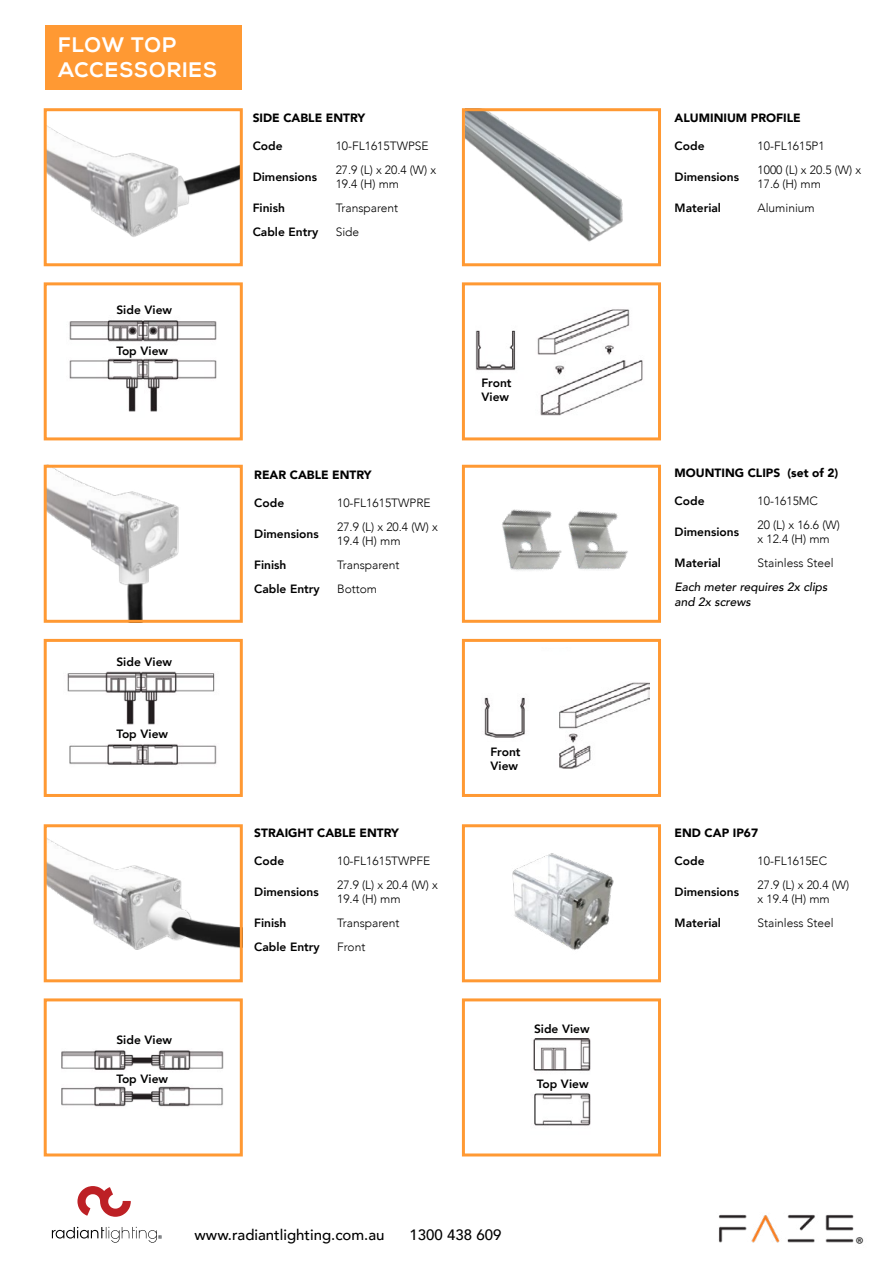
<style>
.page{position:relative;width:893px;height:1263px;background:#fff}
.page>*{position:absolute;margin:0;border:0;box-sizing:border-box;transform-origin:0 0}
.t1{font:700 21px/25.2px "Nexa";letter-spacing:.05em;color:#fff}
.t2{font:500 15px "Avenir";color:#000}
.t3{font:300 12px/14.4px "Avenir";color:#000}
.t4{font:800 12px/14.4px "Avenir";color:#000}
.t5{font:900 12px "Avenir";color:#000}
.t6{font:italic 500 12px/14.4px "Avenir";color:#000}
</style>
<div class="page">
<img style="left:502px;top:509px;width:126px;height:62px">
<img style="left:465px;top:112px;width:196px;height:155px">
<img style="left:48px;top:469px;width:131px;height:150px">
<img style="left:45px;top:126px;width:196px;height:141px">
<img style="left:48px;top:839px;width:191px;height:111px">
<div style="left:45px;top:26px;width:196px;height:64px;background:#f93"></div>
<div style="left:44px;top:108px;width:199px;height:158px;border:3px solid #f93"></div>
<div style="left:462px;top:108px;width:199px;height:158px;border:3px solid #f93"></div>
<div style="left:44px;top:465px;width:199px;height:158px;border:3px solid #f93"></div>
<div style="left:462px;top:465px;width:199px;height:158px;border:3px solid #f93"></div>
<div style="left:44px;top:824px;width:199px;height:158px;border:3px solid #f93"></div>
<div style="left:462px;top:824px;width:199px;height:158px;border:3px solid #f93"></div>
<div style="left:44px;top:282px;width:199px;height:158px;border:3px solid #f93"></div>
<div style="left:462px;top:282px;width:199px;height:158px;border:3px solid #f93"></div>
<div style="left:44px;top:639px;width:199px;height:158px;border:3px solid #f93"></div>
<div style="left:462px;top:639px;width:199px;height:158px;border:3px solid #f93"></div>
<div style="left:44px;top:998px;width:199px;height:158px;border:3px solid #f93"></div>
<div style="left:462px;top:998px;width:199px;height:158px;border:3px solid #f93"></div>
<svg style="left:77px;top:1186px;width:54px;height:31px"></svg>
<svg style="left:52px;top:1227px;width:109px;height:16px"></svg>
<img style="left:718px;top:1214px;width:146px;height:30px">
<img style="left:67px;top:671px;width:150px;height:94px">
<img style="left:61px;top:1050px;width:163px;height:57px">
<img style="left:476px;top:309px;width:167px;height:107px">
<img style="left:484px;top:682px;width:165px;height:87px">
<img style="left:533px;top:1039px;width:58px;height:87px">
<img style="left:69px;top:320px;width:148px;height:92px">
<img style="left:465px;top:824px;width:193px;height:158px">
<h1 class="t1" style="left:58px;top:33px;width:160px">FLOW TOP<br>ACCESSORIES</h1>
<p class="t4" style="left:116px;top:303px;width:57px">Side View</p>
<p class="t4" style="left:116px;top:344px;width:53px">Top View</p>
<p class="t5" style="left:253px;top:108px;width:114px">SIDE CABLE ENTRY</p>
<p class="t4" style="left:253px;top:139px;width:31px">Code</p>
<p class="t3" style="left:336px;top:139px;width:94px">10-FL1615TWPSE</p>
<p class="t4" style="left:253px;top:170px;width:66px">Dimensions</p>
<p class="t3" style="left:336px;top:163px;width:102px">27.9 (L) x 20.4 (W) x<br>19.4 (H) mm</p>
<p class="t4" style="left:253px;top:201px;width:34px">Finish</p>
<p class="t3" style="left:336px;top:201px;width:64px">Transparent</p>
<p class="t4" style="left:253px;top:225px;width:67px">Cable Entry</p>
<p class="t3" style="left:336px;top:225px;width:25px">Side</p>
<p class="t4" style="left:116px;top:655px;width:57px">Side View</p>
<p class="t4" style="left:116px;top:727px;width:53px">Top View</p>
<p class="t4" style="left:116px;top:1032px;width:57px">Side View</p>
<p class="t5" style="left:254px;top:464px;width:119px">REAR CABLE ENTRY</p>
<p class="t4" style="left:254px;top:495px;width:31px">Code</p>
<p class="t3" style="left:337px;top:495px;width:95px">10-FL1615TWPRE</p>
<p class="t4" style="left:254px;top:526px;width:66px">Dimensions</p>
<p class="t3" style="left:337px;top:519px;width:102px">27.9 (L) x 20.4 (W) x<br>19.4 (H) mm</p>
<p class="t4" style="left:254px;top:558px;width:34px">Finish</p>
<p class="t3" style="left:337px;top:558px;width:64px">Transparent</p>
<p class="t4" style="left:254px;top:582px;width:67px">Cable Entry</p>
<p class="t3" style="left:337px;top:582px;width:42px">Bottom</p>
<p class="t5" style="left:254px;top:822px;width:146px">STRAIGHT CABLE ENTRY</p>
<p class="t4" style="left:254px;top:853px;width:31px">Code</p>
<p class="t3" style="left:337px;top:853px;width:94px">10-FL1615TWPFE</p>
<p class="t4" style="left:254px;top:884px;width:66px">Dimensions</p>
<p class="t3" style="left:337px;top:877px;width:102px">27.9 (L) x 20.4 (W) x<br>19.4 (H) mm</p>
<p class="t4" style="left:254px;top:916px;width:34px">Finish</p>
<p class="t3" style="left:337px;top:916px;width:64px">Transparent</p>
<p class="t4" style="left:254px;top:940px;width:67px">Cable Entry</p>
<p class="t3" style="left:337px;top:940px;width:30px">Front</p>
<p class="t4" style="left:481px;top:375px;width:32px">Front<br>View</p>
<p class="t4" style="left:490px;top:745px;width:32px">Front<br>View</p>
<p class="t4" style="left:534px;top:1021px;width:57px">Side View</p>
<p class="t4" style="left:116px;top:1072px;width:53px">Top View</p>
<p class="t4" style="left:537px;top:1076px;width:53px">Top View</p>
<p class="t2" style="left:195px;top:1222px;width:192px">www.radiantlighting.com.au</p>
<p class="t2" style="left:410px;top:1222px;width:93px">1300 438 609</p>
<p class="t5" style="left:675px;top:108px;width:128px">ALUMINIUM PROFILE</p>
<p class="t4" style="left:675px;top:139px;width:31px">Code</p>
<p class="t3" style="left:757px;top:139px;width:69px">10-FL1615P1</p>
<p class="t4" style="left:675px;top:170px;width:66px">Dimensions</p>
<p class="t3" style="left:757px;top:163px;width:105px">1000 (L) x 20.5 (W) x<br>17.6 (H) mm</p>
<p class="t4" style="left:675px;top:201px;width:48px">Material</p>
<p class="t3" style="left:757px;top:201px;width:59px">Aluminium</p>
<p class="t5" style="left:675px;top:463px;width:165px">MOUNTING CLIPS (set of 2)</p>
<p class="t4" style="left:675px;top:494px;width:31px">Code</p>
<p class="t3" style="left:757px;top:494px;width:62px">10-1615MC</p>
<p class="t4" style="left:675px;top:525px;width:66px">Dimensions</p>
<p class="t3" style="left:757px;top:518px;width:84px">20 (L) x 16.6 (W) x 12.4 (H) mm</p>
<p class="t4" style="left:675px;top:556px;width:48px">Material</p>
<p class="t3" style="left:757px;top:556px;width:78px">Stainless Steel</p>
<p class="t6" style="left:675px;top:580px;width:154px">Each meter requires 2x clips and 2x screws</p>
<p class="t5" style="left:675px;top:822px;width:85px">END CAP IP67</p>
<p class="t4" style="left:675px;top:853px;width:31px">Code</p>
<p class="t3" style="left:757px;top:853px;width:71px">10-FL1615EC</p>
<p class="t4" style="left:675px;top:884px;width:66px">Dimensions</p>
<p class="t3" style="left:757px;top:877px;width:93px">27.9 (L) x 20.4 (W) x 19.4 (H) mm</p>
<p class="t4" style="left:675px;top:916px;width:48px">Material</p>
<p class="t3" style="left:757px;top:916px;width:78px">Stainless Steel</p>
</div>
